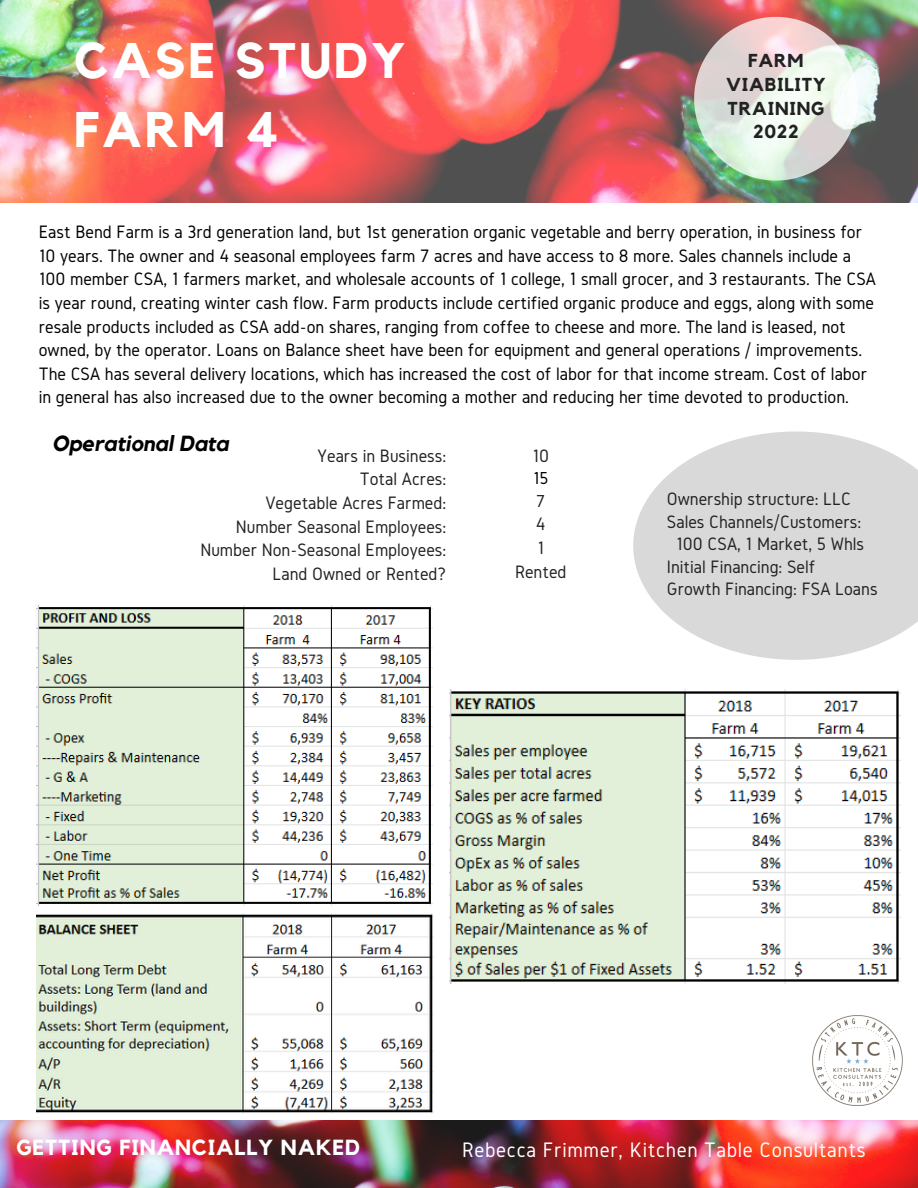
<style>
.page{position:relative;width:918px;height:1188px;background:#fff}
.page>*{position:absolute;margin:0;border:0;box-sizing:border-box;transform-origin:0 0}
.t1{font:700 49.8px/68.7px "Kollektif";letter-spacing:.06em;color:#fff}
.t2{font:21.75px "Gidole";letter-spacing:.03em;color:#fff}
.t3{font:700 21.75px "Kollektif";letter-spacing:.04em;color:#fff}
.t4{font:italic 700 21.75px "Kollektif";color:#000}
.t5{font:18.75px/23.7px "Gidole";color:#000}
.t6{font:18.75px/23.7px "Gidole";color:#222;text-align:right}
.t7{font:700 18.75px/23.7px "Kollektif";letter-spacing:.04em;color:#222;text-align:center}
.t8{font:18px "Gidole";color:#000}
.t9{font:18px "Gidole";color:#222}
</style>
<div class="page">
<img style="left:0;top:0;width:918px;height:203px">
<svg style="left:694px;top:17px;width:164px;height:164px"></svg>
<img style="left:813px;top:1015px;width:90px;height:90px">
<img style="left:0;top:1121px;width:918px;height:67px">
<svg style="left:634px;top:432px;width:284px;height:228px;fill:#d9d9d9"></svg>
<img style="left:36px;top:914px;width:397px;height:199px">
<img style="left:36px;top:606px;width:396px;height:299px">
<img style="left:449px;top:690px;width:452px;height:294px">
<h1 class="t1" style="left:74px;top:29px;width:333px">CASE STUDY<br>FARM 4</h1>
<p class="t7" style="left:726px;top:50px;width:101px">FARM<br>VIABILITY<br>TRAINING<br>2022</p>
<p class="t5" style="left:39px;top:220px;width:839px">East Bend Farm is a 3rd generation land, but 1st generation organic vegetable and berry operation, in business for 10 years. The owner and 4 seasonal employees farm 7 acres and have access to 8 more. Sales channels include a 100 member CSA, 1 farmers market, and wholesale accounts of 1 college, 1 small grocer, and 3 restaurants. The CSA is year round, creating winter cash flow. Farm products include certified organic produce and eggs, along with some resale products included as CSA add-on shares, ranging from coffee to cheese and more. The land is leased, not owned, by the operator. Loans on Balance sheet have been for equipment and general operations / improvements.<br>The CSA has several delivery locations, which has increased the cost of labor for that income stream. Cost of labor in general has also increased due to the owner becoming a mother and reducing her time devoted to production.</p>
<p class="t4" style="left:52px;top:433px;width:178px">Operational Data</p>
<p class="t6" style="left:532px;top:443px;width:18px">10</p>
<p class="t8" style="left:533px;top:468px;width:17px">15</p>
<p class="t9" style="left:536px;top:491px;width:10px">7</p>
<p class="t6" style="left:515px;top:512px;width:53px;text-align:center">4<br>1<br>Rented</p>
<p class="t6" style="left:200px;top:443px;width:247px">Years in Business:<br>Total Acres:<br>Vegetable Acres Farmed:<br>Number Seasonal Employees:<br>Number Non-Seasonal Employees:<br>Land Owned or Rented?</p>
<p class="t6" style="left:667px;top:487px;width:186px">Ownership structure: LLC</p>
<p class="t6" style="left:667px;top:510px;width:196px">Sales Channels/Customers:</p>
<p class="t6" style="left:676px;top:532px;width:189px">100 CSA, 1 Market, 5 Whls</p>
<p class="t6" style="left:667px;top:555px;width:150px">Initial Financing: Self</p>
<p class="t6" style="left:667px;top:577px;width:212px">Growth Financing: FSA Loans</p>
<p class="t3" style="left:16px;top:1138px;width:345px">GETTING FINANCIALLY NAKED</p>
<p class="t2" style="left:462px;top:1137px;width:405px">Rebecca Frimmer, Kitchen Table Consultants</p>
</div>
